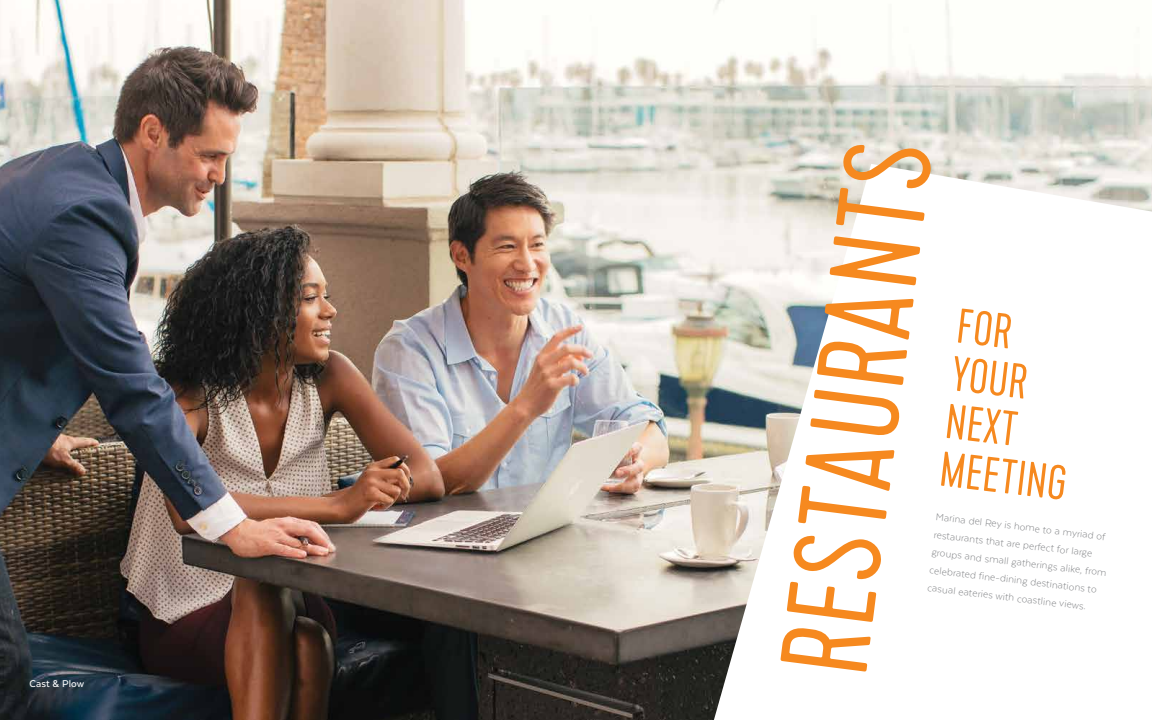
<style>
.page{position:relative;width:1152px;height:720px;background:#fff}
.page>*{position:absolute;margin:0;border:0;box-sizing:border-box;transform-origin:0 0}
.t1{font:300 123.8px "Cervo";color:#f6891f}
.t2{font:300 49px/48px "Cervo";color:#f6891f}
.t3{font:300 11.3px/17.9px "Texta";color:#808285}
.t4{font:500 11.3px "Texta";letter-spacing:.01em;color:#fff}
</style>
<div class="page">
<img style="left:0;top:0;width:1152px;height:720px">
<svg style="left:714px;top:164px;width:438px;height:556px"></svg>
<p class="t4" style="left:30px;top:678px;width:56px">Cast &amp; Plow</p>
<h1 class="t1" style="left:756px;top:665px;width:537px;rotate:-83deg">RESTAURANTS</h1>
<h2 class="t2" style="left:960px;top:304px;width:129px;rotate:7deg">FOR<br>YOUR<br>NEXT<br>MEETING</h2>
<p class="t3" style="left:937px;top:507px;width:178px;rotate:7deg">Marina del Rey is home to a myriad of restaurants that are perfect for large groups and small gatherings alike, from celebrated fine-dining destinations to casual eateries with coastline views.</p>
</div>
